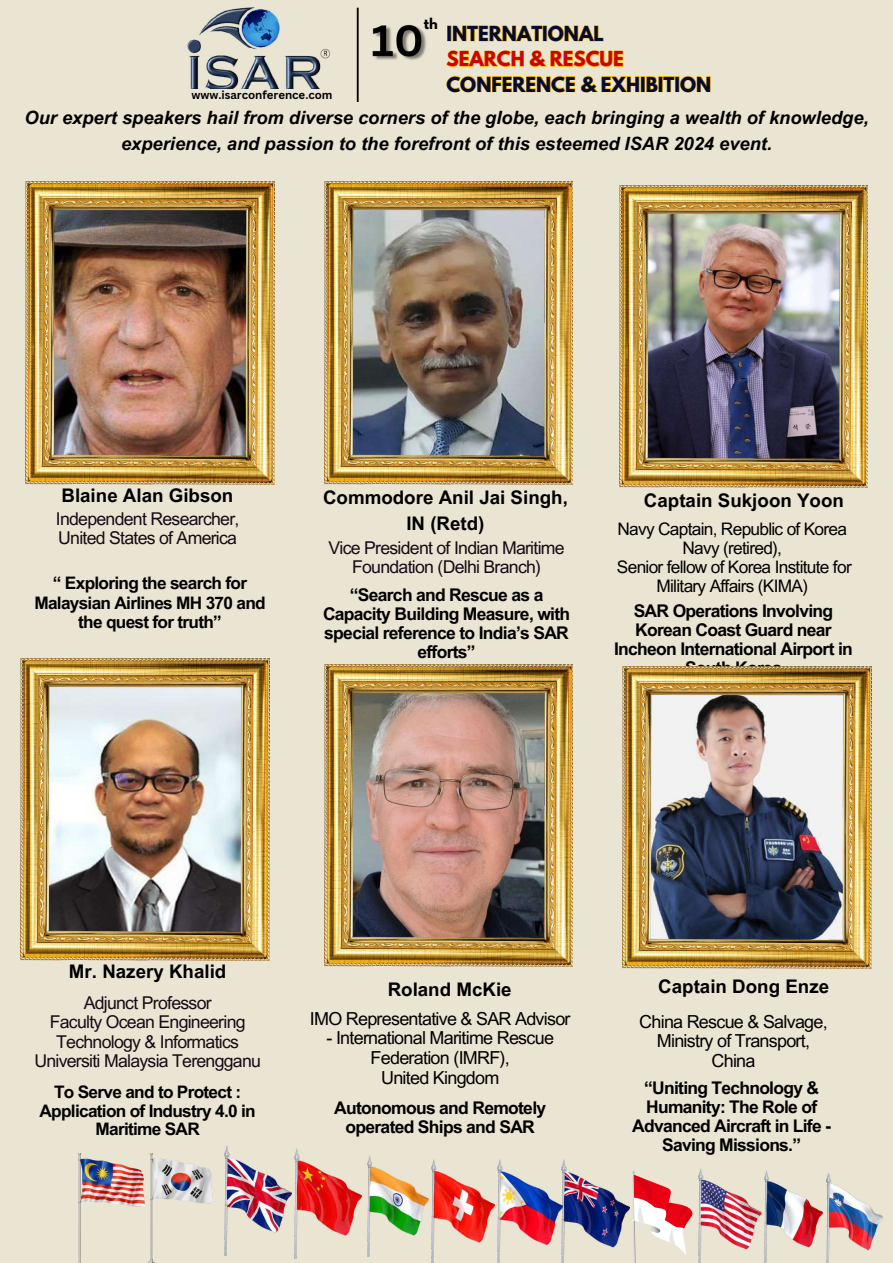
<style>
.page{position:relative;width:893px;height:1263px;background:#eae5d3}
.page>*{position:absolute;margin:0;border:0;box-sizing:border-box;transform-origin:0 0}
.t1{font:700 18.75px/25.9px "Arial MT Pro";color:#000;text-align:center}
.t2{font:italic 700 18.3px/25.3px "Arial MT Pro";color:#000;text-align:center}
.t3{font:700 18.3px "League Spartan";color:#050a30}
.t4{font:700 18.3px "League Spartan";color:#ca0303}
.t5{font:17.92px/19.6px "Arial MT Pro";letter-spacing:-.04em;color:#000;text-align:center}
.t6{font:17.62px/19.1px "Arial MT Pro";letter-spacing:-.04em;color:#140b14;text-align:center}
.t7{font:700 17.48px/19.1px "Arial MT Pro";letter-spacing:-.04em;color:#000;text-align:center}
.t8{font:700 17.25px/18.6px "Arial MT Pro";letter-spacing:-.04em;color:#000;text-align:center}
.t9{font:17.25px/19px "Arial MT Pro";letter-spacing:-.04em;color:#000;text-align:center}
.t10{font:700 13.12px "League Spartan";color:#000}
.t11{font:700 11.4px "Canva Sans";color:#000}
</style>
<div class="page">
<img style="left:78px;top:1154px;width:68px;height:109px">
<img style="left:149px;top:1154px;width:64px;height:109px">
<img style="left:367px;top:1155px;width:62px;height:101px">
<img style="left:224px;top:1145px;width:67px;height:111px">
<img style="left:294px;top:1148px;width:67px;height:110px">
<img style="left:699px;top:1168px;width:62px;height:95px">
<img style="left:431px;top:1159px;width:63px;height:104px">
<img style="left:497px;top:1159px;width:132px;height:104px">
<svg style="left:632px;top:1171px;width:60px;height:92px"></svg>
<img style="left:764px;top:1171px;width:59px;height:92px">
<img style="left:826px;top:1173px;width:56px;height:90px">
<img style="left:21px;top:658px;width:248px;height:302px">
<img style="left:623px;top:666px;width:248px;height:302px">
<img style="left:324px;top:664px;width:249px;height:302px">
<img style="left:26px;top:182px;width:248px;height:302px">
<img style="left:324px;top:182px;width:249px;height:302px">
<img style="left:619px;top:186px;width:249px;height:302px">
<img style="left:187px;top:7px;width:143px;height:82px">
<hr style="left:357px;top:8px;width:2px;height:94px;background:#000">
<img style="left:372px;top:24px;width:54px;height:36px">
<svg style="left:447px;top:25px;width:156px;height:17px"></svg>
<svg style="left:446px;top:51px;width:177px;height:16px"></svg>
<svg style="left:447px;top:76px;width:263px;height:16px"></svg>
<p class="t11" style="left:191px;top:87px;width:143px">www.isarconference.com</p>
<p class="t10" style="left:424px;top:17px;width:15px">th</p>
<p class="t3" style="left:446px;top:25px;width:159px">INTERNATIONAL</p>
<p class="t4" style="left:446px;top:50px;width:179px">SEARCH &amp; RESCUE</p>
<p class="t3" style="left:446px;top:75px;width:266px">CONFERENCE &amp; EXHIBITION</p>
<p class="t2" style="left:24px;top:108px;width:846px">Our expert speakers hail from diverse corners of the globe, each bringing a wealth of knowledge, experience, and passion to the forefront of this esteemed ISAR 2024 event.</p>
<p class="t1" style="left:61px;top:484px;width:173px">Blaine Alan Gibson</p>
<p class="t6" style="left:56px;top:512px;width:185px;text-align:left">Independent Researcher,<br>United States of America</p>
<p class="t8" style="left:34px;top:576px;width:233px;line-height:19.1px">“ Exploring the search for<br>Malaysian Airlines MH 370 and the quest for truth”</p>
<p class="t1" style="left:323px;top:487px;width:246px">Commodore Anil Jai Singh,<br>IN (Retd)</p>
<p class="t6" style="left:328px;top:540px;width:238px">Vice President of Indian Maritime<br>Foundation (Delhi Branch)</p>
<p class="t7" style="left:323px;top:587px;width:249px">“Search and Rescue as a<br>Capacity Building Measure, with special reference to India’s SAR efforts”</p>
<p class="t1" style="left:644px;top:489px;width:201px">Captain Sukjoon Yoon</p>
<p class="t9" style="left:617px;top:521px;width:236px">Navy Captain, Republic of Korea<br>Navy (retired),<br>Senior fellow of Korea Institute for<br>Military Affairs (KIMA)</p>
<p class="t7" style="left:614px;top:603px;width:240px">SAR Operations Involving<br>Korean Coast Guard near<br>Incheon International Airport in<br>South Korea</p>
<p class="t1" style="left:69px;top:960px;width:159px">Mr. Nazery Khalid</p>
<p class="t6" style="left:34px;top:996px;width:228px">Adjunct Professor<br>Faculty Ocean Engineering<br>Technology &amp; Informatics<br>Universiti Malaysia Terengganu</p>
<p class="t8" style="left:40px;top:1085px;width:218px">To Serve and to Protect :<br>Application of Industry 4.0 in<br>Maritime SAR</p>
<p class="t7" style="left:632px;top:1081px;width:200px;line-height:18.8px">“Uniting Technology &amp;<br>Humanity: The Role of<br>Advanced Aircraft in Life -<br>Saving Missions.”</p>
<p class="t1" style="left:388px;top:979px;width:125px">Roland McKie</p>
<p class="t1" style="left:658px;top:976px;width:172px">Captain Dong Enze</p>
<p class="t5" style="left:639px;top:1014px;width:190px">China Rescue &amp; Salvage,<br>Ministry of Transport,<br>China</p>
<p class="t5" style="left:310px;top:1011px;width:262px">IMO Representative &amp; SAR Advisor</p>
<p class="t5" style="left:326px;top:1030px;width:229px">- International Maritime Rescue<br>Federation (IMRF),<br>United Kingdom</p>
<p class="t7" style="left:334px;top:1101px;width:213px">Autonomous and Remotely operated Ships and SAR</p>
</div>
